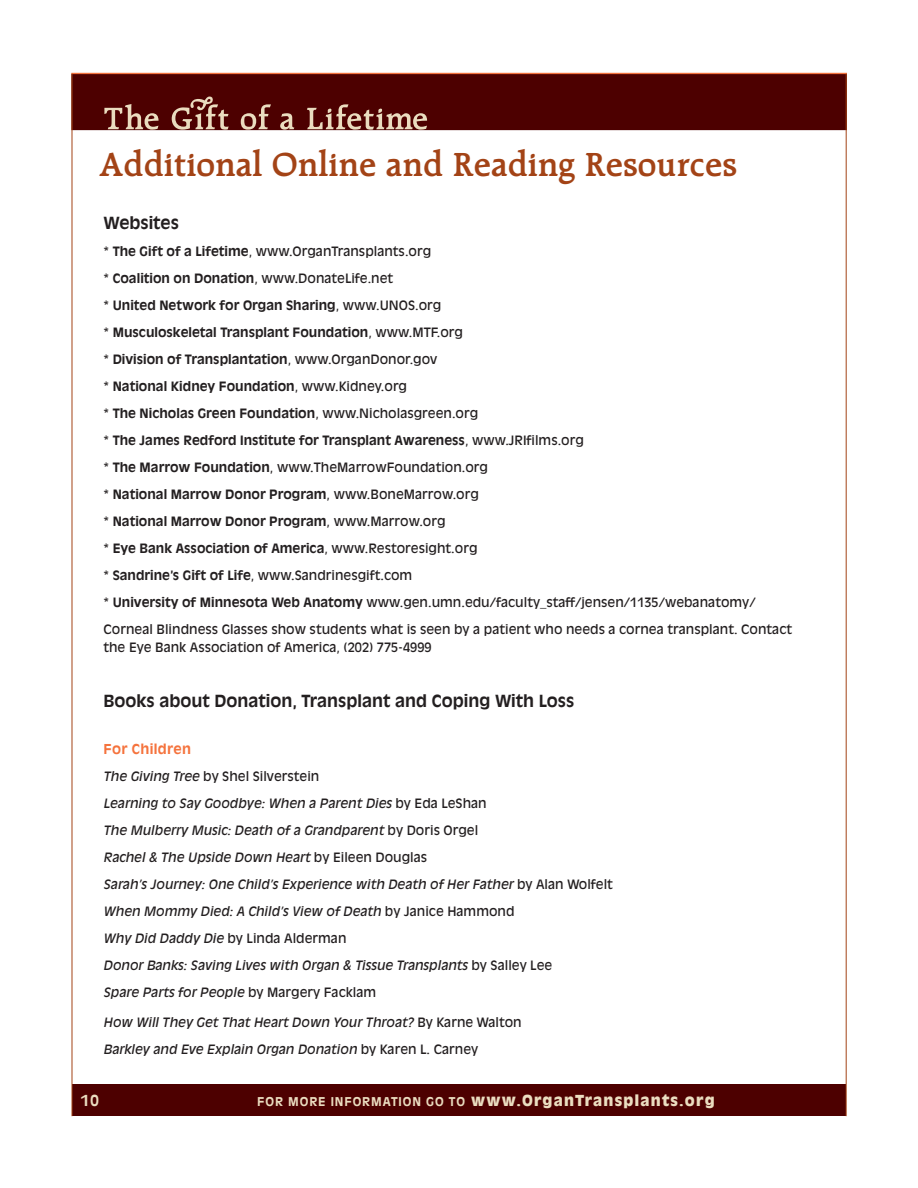
<style>
.page{position:relative;width:918px;height:1188px;background:#fff}
.page>*{position:absolute;margin:0;border:0;box-sizing:border-box;transform-origin:0 0}
.t1{font:600 36px "Raleigh";color:#a34316}
.t2{font:700 16.5px "Antique Olive";color:#231f20}
.t3{font:900 15px "Antique Olive";letter-spacing:.075em;color:#ebddc0}
.t4{font:700 15px "Antique Olive";color:#ebddc0}
.t5{font:700 13.5px "Antique Olive";letter-spacing:.025em;color:#f5733d}
.t6{font:12.75px/27px "Antique Olive";color:#231f20}
.t7{font:italic 12.75px/27px "Antique Olive";color:#231f20}
.s1{font-weight:700}
.s2{font-style:normal}
.s3{font-weight:700;font-size:12px}
</style>
<div class="page">
<div style="left:72px;top:1084px;width:774px;height:32px;background:#4d0000"></div>
<div style="left:72px;top:74px;width:774px;height:56px;background:#4d0000"></div>
<svg style="left:104px;top:104px;width:55px;height:26px"></svg>
<svg style="left:241px;top:104px;width:30px;height:26px"></svg>
<svg style="left:280px;top:113px;width:14px;height:17px"></svg>
<svg style="left:307px;top:104px;width:120px;height:26px"></svg>
<svg style="left:172px;top:96px;width:57px;height:34px"></svg>
<svg style="left:72px;top:72px;width:774px;height:3px;background:#c5755e"></svg>
<hr style="left:72px;top:74px;width:1px;height:1042px;background:#a34316">
<hr style="left:846px;top:74px;width:1px;height:1042px;background:#a34316">
<h1 class="t1" style="left:99px;top:145px;width:640px">Additional Online and Reading Resources</h1>
<p class="t2" style="left:104px;top:213px;width:77px">Websites</p>
<p class="t6" style="left:104px;top:238px;width:690px">* <span class="s1">The Gift of a Lifetime</span>, www.OrganTransplants.org<br>* <span class="s1">Coalition on Donation</span>, www.DonateLife.net<br>* <span class="s1">United Network for Organ Sharing</span>, www.UNOS.org<br>* <span class="s1">Musculoskeletal Transplant Foundation</span>, www.MTF.org<br>* <span class="s1">Division of Transplantation</span>, www.OrganDonor.gov<br>* <span class="s1">National Kidney Foundation</span>, www.Kidney.org<br>* <span class="s1">The Nicholas Green Foundation</span>, www.Nicholasgreen.org<br>* <span class="s1">The James Redford Institute for Transplant Awareness</span>, www.JRIfilms.org<br>* <span class="s1">The Marrow Foundation</span>, www.TheMarrowFoundation.org<br>* <span class="s1">National Marrow Donor Program</span>, www.BoneMarrow.org<br>* <span class="s1">National Marrow Donor Program</span>, www.Marrow.org<br>* <span class="s1">Eye Bank Association of America</span>, www.Restoresight.org<br>* <span class="s1">Sandrine’s Gift of Life</span>, www.Sandrinesgift.com<br>* <span class="s1">University of Minnesota Web Anatomy</span> www.gen.umn.edu/faculty_staff/jensen/1135/webanatomy/ Corneal Blindness Glasses show students what is seen by a patient who needs a cornea transplant. Contact</p>
<p class="t6" style="left:104px;top:634px;width:330px">the Eye Bank Association of America, (202) 775-4999</p>
<p class="t2" style="left:104px;top:691px;width:472px">Books about Donation, Transplant and Coping With Loss</p>
<p class="t5" style="left:104px;top:740px;width:89px">For Children</p>
<p class="t7" style="left:104px;top:762px;width:511px">The Giving Tree <span class="s2">by Shel Silverstein<br></span>Learning to Say Goodbye: When a Parent Dies <span class="s2">by Eda LeShan<br></span>The Mulberry Music: Death of a Grandparent <span class="s2">by Doris Orgel<br></span>Rachel &amp; The Upside Down Heart <span class="s2">by Eileen Douglas<br></span>Sarah’s Journey: One Child’s Experience with Death of Her Father <span class="s2">by Alan Wolfelt </span>When Mommy Died: A Child’s View of Death <span class="s2">by Janice Hammond<br></span>Why Did Daddy Die <span class="s2">by Linda Alderman<br></span>Donor Banks: Saving Lives with Organ &amp; Tissue Transplants <span class="s2">by Salley Lee<br></span>Spare Parts for People <span class="s2">by Margery Facklam</span></p>
<p class="t7" style="left:104px;top:1008px;width:420px">How Will They Get That Heart Down Your Throat? <span class="s2">By Karne Walton<br></span>Barkley and Eve Explain Organ Donation <span class="s2">by Karen L. Carney</span></p>
<p class="t4" style="left:81px;top:1091px;width:19px">10</p>
<p class="t3" style="left:257px;top:1092px;width:459px"><span class="s3">FOR MORE INFORMATION GO TO</span> www.OrganTransplants.org</p>
</div>
